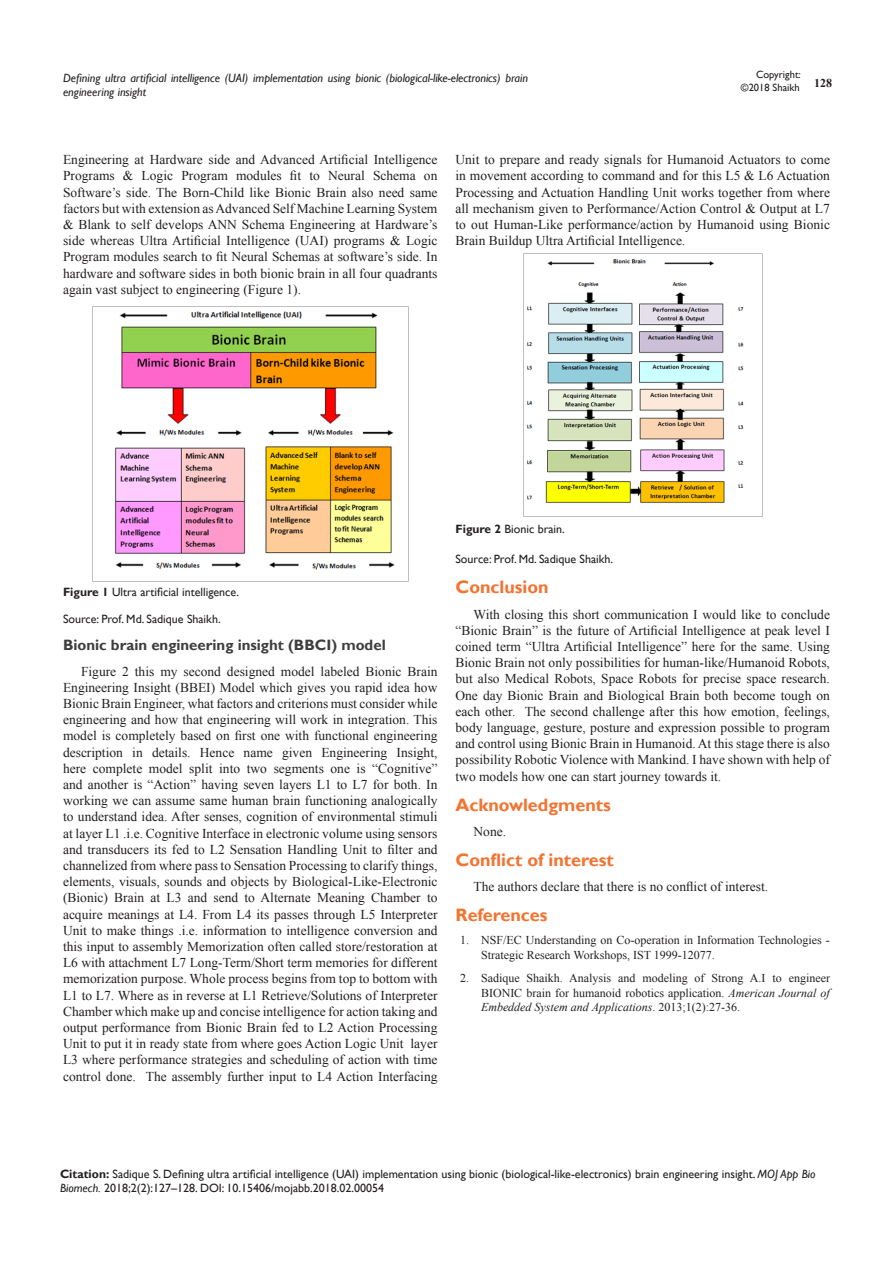
<style>
.page{position:relative;width:893px;height:1263px;background:#fff}
.page>*{position:absolute;margin:0;border:0;box-sizing:border-box;transform-origin:0 0}
.List_Paragraph{font:700 18px "Gill Sans";color:#f37331}
.List_Paragraph-2{font:700 15px "Gill Sans";color:#3e3e3f}
.t1{font:13.5px/16.2px "Times New Roman";color:#231f20;text-align:justify}
.Citation{font:12px/14.4px "Gill Sans";color:#231f20}
.t2{font:12px/14.4px "Times New Roman";color:#231f20}
.t3{font:italic 12px/14.4px "Gill Sans";color:#231f20}
.t4{font:700 12px "Times New Roman";color:#231f20}
.t5{font:10.5px/12.6px "Gill Sans";color:#231f20;text-align:right}
.s1{font-weight:700}
.s2{font-style:italic}
</style>
<div class="page">
<img style="left:114px;top:307px;width:295px;height:274px">
<img style="left:524px;top:253px;width:238px;height:250px">
<p class="t5" style="left:741px;top:69px;width:61px">Copyright: ©2018 Shaikh</p>
<p class="t3" style="left:63px;top:71px;width:466px">Defining ultra artificial intelligence (UAI) implementation using bionic (biological-like-electronics) brain engineering insight</p>
<p class="t4" style="left:814px;top:75px;width:19px">128</p>
<p class="t1" style="left:63px;top:151px;width:376px">Engineering at Hardware side and Advanced Artificial Intelligence Programs &amp; Logic Program modules fit to Neural Schema on Software’s side. The Born-Child like Bionic Brain also need same factors but with extension as Advanced Self Machine Learning System &amp; Blank to self develops ANN Schema Engineering at Hardware’s side whereas Ultra Artificial Intelligence (UAI) programs &amp; Logic Program modules search to fit Neural Schemas at software’s side. In hardware and software sides in both bionic brain in all four quadrants again vast subject to engineering (Figure 1).</p>
<p class="t1" style="left:455px;top:151px;width:376px">Unit to prepare and ready signals for Humanoid Actuators to come in movement according to command and for this L5 &amp; L6 Actuation Processing and Actuation Handling Unit works together from where all mechanism given to Performance/Action Control &amp; Output at L7 to out Human-Like performance/action by Humanoid using Bionic Brain Buildup Ultra Artificial Intelligence.</p>
<p class="Citation" style="left:63px;top:585px;width:178px"><span class="s1">Figure 1</span> Ultra artificial intelligence.</p>
<p class="Citation" style="left:63px;top:612px;width:159px">Source: Prof. Md. Sadique Shaikh.</p>
<p class="List_Paragraph-2" style="left:63px;top:636px;width:324px">Bionic brain engineering insight (BBCI) model</p>
<p class="t1" style="left:63px;top:663px;width:376px;text-indent:18px">Figure 2 this my second designed model labeled Bionic Brain Engineering Insight (BBEI) Model which gives you rapid idea how Bionic Brain Engineer, what factors and criterions must consider while engineering and how that engineering will work in integration. This model is completely based on first one with functional engineering description in details. Hence name given Engineering Insight, here complete model split into two segments one is “Cognitive” and another is “Action” having seven layers L1 to L7 for both. In working we can assume same human brain functioning analogically to understand idea. After senses, cognition of environmental stimuli at layer L1 .i.e. Cognitive Interface in electronic volume using sensors and transducers its fed to L2 Sensation Handling Unit to filter and channelized from where pass to Sensation Processing to clarify things, elements, visuals, sounds and objects by Biological-Like-Electronic (Bionic) Brain at L3 and send to Alternate Meaning Chamber to acquire meanings at L4. From L4 its passes through L5 Interpreter Unit to make things .i.e. information to intelligence conversion and this input to assembly Memorization often called store/restoration at L6 with attachment L7 Long-Term/Short term memories for different memorization purpose. Whole process begins from top to bottom with L1 to L7. Where as in reverse at L1 Retrieve/Solutions of Interpreter Chamber which make up and concise intelligence for action taking and output performance from Bionic Brain fed to L2 Action Processing Unit to put it in ready state from where goes Action Logic Unit layer L3 where performance strategies and scheduling of action with time control done. The assembly further input to L4 Action Interfacing</p>
<p class="Citation" style="left:455px;top:522px;width:111px"><span class="s1">Figure 2</span> Bionic brain.</p>
<p class="Citation" style="left:455px;top:552px;width:159px">Source: Prof. Md. Sadique Shaikh.</p>
<p class="List_Paragraph" style="left:455px;top:576px;width:95px">Conclusion</p>
<p class="t1" style="left:455px;top:606px;width:376px;text-indent:18px">With closing this short communication I would like to conclude “Bionic Brain” is the future of Artificial Intelligence at peak level I coined term “Ultra Artificial Intelligence” here for the same. Using Bionic Brain not only possibilities for human-like/Humanoid Robots, but also Medical Robots, Space Robots for precise space research.<br>One day Bionic Brain and Biological Brain both become tough on each other. The second challenge after this how emotion, feelings, body language, gesture, posture and expression possible to program and control using Bionic Brain in Humanoid. At this stage there is also possibility Robotic Violence with Mankind. I have shown with help of two models how one can start journey towards it.</p>
<p class="List_Paragraph" style="left:455px;top:794px;width:157px">Acknowledgments</p>
<p class="t1" style="left:473px;top:823px;width:34px">None.</p>
<p class="List_Paragraph" style="left:455px;top:849px;width:160px">Conflict of interest</p>
<p class="t1" style="left:473px;top:878px;width:296px">The authors declare that there is no conflict of interest.</p>
<p class="List_Paragraph" style="left:455px;top:904px;width:94px">References</p>
<p class="t2" style="left:481px;top:933px;width:350px;text-indent:-21px">1. NSF/EC Understanding on Co-operation in Information Technologies -<br>Strategic Research Workshops, IST 1999-12077.</p>
<p class="t2" style="left:481px;top:971px;width:350px;text-align:justify;text-indent:-21px">2. Sadique Shaikh. Analysis and modeling of Strong A.I to engineer BIONIC brain for humanoid robotics application. <span class="s2">American Journal of Embedded System and Applications</span>. 2013;1(2):27-36.</p>
<p class="Citation" style="left:60px;top:1167px;width:757px"><span class="s1">Citation:</span> Sadique S. Defining ultra artificial intelligence (UAI) implementation using bionic (biological-like-electronics) brain engineering insight. <span class="s2">MOJ App Bio<br>Biomech.</span> 2018;2(2):127–128. DOI: 10.15406/mojabb.2018.02.00054</p>
</div>
